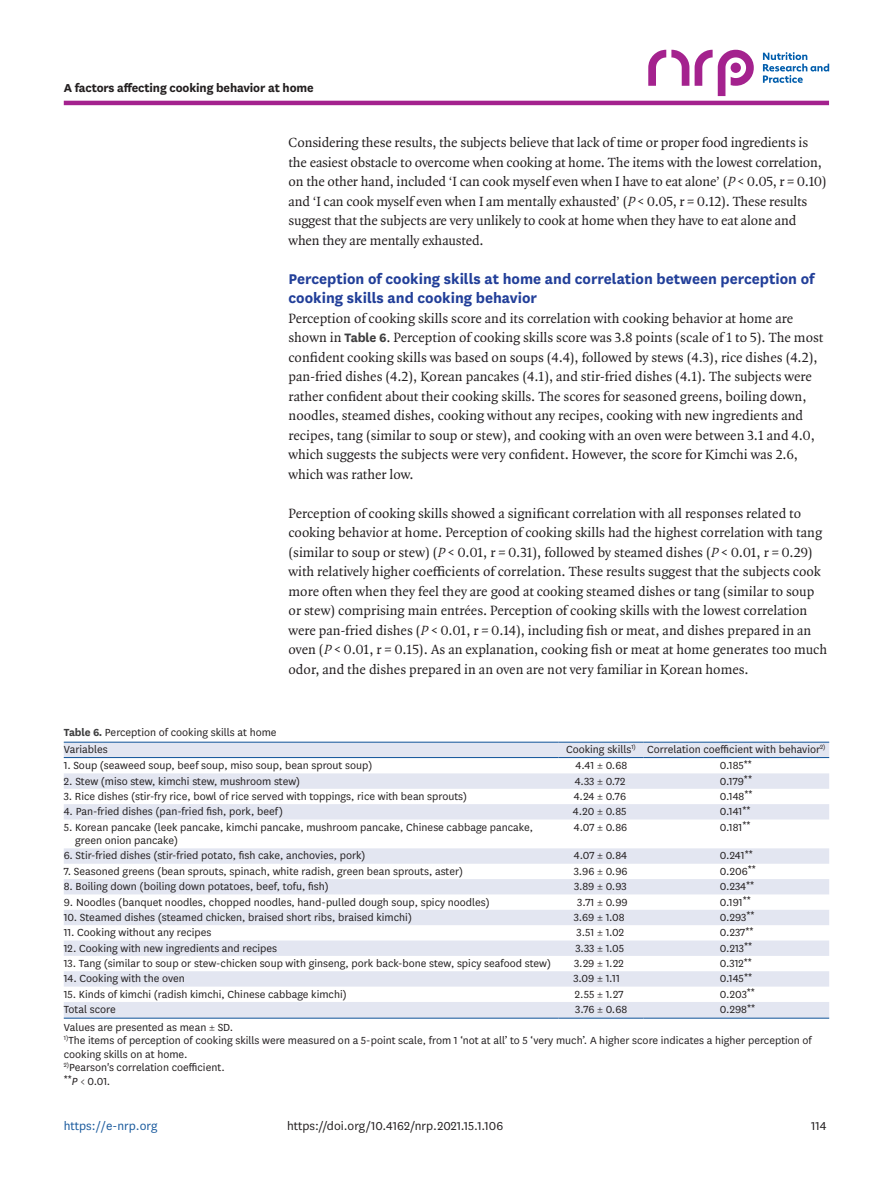
<style>
.page{position:relative;width:893px;height:1191px;background:#fff}
.page>*{position:absolute;margin:0;border:0;box-sizing:border-box;transform-origin:0 0}
.body_title2{font:700 16.5px/19.5px "National";color:#223f99}
.body_p{font:14.25px/19.5px "Quadraat OT";letter-spacing:-.005em;color:#231f20}
.body_p_first{font:14.25px/19.5px "Quadraat OT";color:#231f20}
.doi_running_footer{font:13.5px "National";color:#231f20}
.alt-title-type{font:700 13.5px "National";letter-spacing:-.01em;color:#231f20}
.t1{font:13.5px "National";color:#1a5a9d}
.tbody_entry{font:12px/13.5px "National";color:#231f20}
.table-wrap-foot_p{font:12px/13.5px "National";color:#231f20}
.thead_entry{font:12px "National";color:#231f20}
.table-wrap_caption{font:12px "National";color:#231f20}
.table-wrap-foot_p_fi{font:12px "National";color:#231f20}
.s1{font-style:italic}
.s2{font-family:"National";font-weight:700;color:#3e3e3f}
.s3{font-weight:700;color:#3e3e3f}
.s4{font-family:"Arial Unicode MS";font-size:10.5px}
</style>
<div class="page">
<hr style="left:64px;top:101px;width:765px;height:4px;background:#a4228e">
<svg style="left:695px;top:50px;width:59px;height:46px"></svg>
<svg style="left:648px;top:50px;width:41px;height:36px"></svg>
<svg style="left:763px;top:52px;width:66px;height:31px"></svg>
<svg style="left:64px;top:742px;width:765px;height:275px"></svg>
<hr style="left:64px;top:741px;width:494px;height:1px;background:#1a5a9d">
<hr style="left:558px;top:741px;width:85px;height:1px;background:#1a5a9d">
<hr style="left:643px;top:741px;width:186px;height:1px;background:#1a5a9d">
<hr style="left:64px;top:757px;width:494px;height:1px;background:#1a5a9d">
<hr style="left:558px;top:757px;width:85px;height:1px;background:#1a5a9d">
<hr style="left:643px;top:757px;width:186px;height:1px;background:#1a5a9d">
<hr style="left:64px;top:1017px;width:494px;height:1px;background:#1a5a9d">
<hr style="left:558px;top:1017px;width:85px;height:1px;background:#1a5a9d">
<hr style="left:643px;top:1017px;width:186px;height:1px;background:#1a5a9d">
<p class="alt-title-type" style="left:64px;top:78px;width:251px">A factors affecting cooking behavior at home</p>
<p class="body_p" style="left:289px;top:133px;width:539px">Considering these results, the subjects believe that lack of time or proper food ingredients is the easiest obstacle to overcome when cooking at home. The items with the lowest correlation, on the other hand, included ‘I can cook myself even when I have to eat alone’ (<span class="s1">P</span> &lt; 0.05, r = 0.10) and ‘I can cook myself even when I am mentally exhausted’ (<span class="s1">P</span> &lt; 0.05, r = 0.12). These results suggest that the subjects are very unlikely to cook at home when they have to eat alone and when they are mentally exhausted.</p>
<p class="body_title2" style="left:289px;top:268px;width:527px">Perception of cooking skills at home and correlation between perception of cooking skills and cooking behavior</p>
<p class="body_p_first" style="left:289px;top:308px;width:536px">Perception of cooking skills score and its correlation with cooking behavior at home are shown in <span class="s2">Table 6</span>. Perception of cooking skills score was 3.8 points (scale of 1 to 5). The most confident cooking skills was based on soups (4.4), followed by stews (4.3), rice dishes (4.2), pan-fried dishes (4.2), Korean pancakes (4.1), and stir-fried dishes (4.1). The subjects were rather confident about their cooking skills. The scores for seasoned greens, boiling down, noodles, steamed dishes, cooking without any recipes, cooking with new ingredients and recipes, tang (similar to soup or stew), and cooking with an oven were between 3.1 and 4.0, which suggests the subjects were very confident. However, the score for Kimchi was 2.6, which was rather low.</p>
<p class="body_p" style="left:289px;top:503px;width:540px">Perception of cooking skills showed a significant correlation with all responses related to cooking behavior at home. Perception of cooking skills had the highest correlation with tang (similar to soup or stew) (<span class="s1">P</span> &lt; 0.01, r = 0.31), followed by steamed dishes (<span class="s1">P</span> &lt; 0.01, r = 0.29) with relatively higher coefficients of correlation. These results suggest that the subjects cook more often when they feel they are good at cooking steamed dishes or tang (similar to soup or stew) comprising main entrées. Perception of cooking skills with the lowest correlation were pan-fried dishes (<span class="s1">P</span> &lt; 0.01, r = 0.14), including fish or meat, and dishes prepared in an oven (<span class="s1">P</span> &lt; 0.01, r = 0.15). As an explanation, cooking fish or meat at home generates too much odor, and the dishes prepared in an oven are not very familiar in Korean homes.</p>
<p class="table-wrap_caption" style="left:64px;top:724px;width:214px"><span class="s3">Table 6.</span> Perception of cooking skills at home</p>
<p class="thead_entry" style="left:64px;top:742px;width:46px">Variables</p>
<p class="thead_entry" style="left:566px;top:742px;width:71px">Cooking skills<sup>1)</sup></p>
<p class="thead_entry" style="left:647px;top:742px;width:180px">Correlation coefficient with behavior<sup>2)</sup></p>
<p class="tbody_entry" style="left:64px;top:758px;width:310px">1. Soup (seaweed soup, beef soup, miso soup, bean sprout soup)</p>
<p class="tbody_entry" style="left:575px;top:758px;width:53px">4.41 ± 0.68</p>
<p class="tbody_entry" style="left:720px;top:758px;width:34px">0.185<span class="s4">**</span></p>
<p class="tbody_entry" style="left:64px;top:773px;width:238px">2. Stew (miso stew, kimchi stew, mushroom stew)</p>
<p class="tbody_entry" style="left:575px;top:773px;width:52px">4.33 ± 0.72</p>
<p class="tbody_entry" style="left:720px;top:773px;width:34px">0.179<span class="s4">**</span></p>
<p class="tbody_entry" style="left:64px;top:789px;width:405px">3. Rice dishes (stir-fry rice, bowl of rice served with toppings, rice with bean sprouts)</p>
<p class="tbody_entry" style="left:574px;top:789px;width:54px">4.24 ± 0.76</p>
<p class="tbody_entry" style="left:720px;top:789px;width:34px">0.148<span class="s4">**</span></p>
<p class="tbody_entry" style="left:64px;top:804px;width:221px">4. Pan-fried dishes (pan-fried fish, pork, beef)</p>
<p class="tbody_entry" style="left:573px;top:804px;width:55px">4.20 ± 0.85</p>
<p class="tbody_entry" style="left:720px;top:804px;width:32px">0.141<span class="s4">**</span></p>
<p class="tbody_entry" style="left:75px;top:819px;width:460px;text-indent:-11px">5. Korean pancake (leek pancake, kimchi pancake, mushroom pancake, Chinese cabbage pancake, green onion pancake)</p>
<p class="tbody_entry" style="left:574px;top:819px;width:55px">4.07 ± 0.86</p>
<p class="tbody_entry" style="left:720px;top:819px;width:32px">0.181<span class="s4">**</span></p>
<p class="tbody_entry" style="left:64px;top:848px;width:303px">6. Stir-fried dishes (stir-fried potato, fish cake, anchovies, pork)</p>
<p class="tbody_entry" style="left:574px;top:848px;width:55px">4.07 ± 0.84</p>
<p class="tbody_entry" style="left:720px;top:848px;width:35px">0.241<span class="s4">**</span></p>
<p class="tbody_entry" style="left:64px;top:864px;width:401px">7. Seasoned greens (bean sprouts, spinach, white radish, green bean sprouts, aster)</p>
<p class="tbody_entry" style="left:574px;top:864px;width:55px">3.96 ± 0.96</p>
<p class="tbody_entry" style="left:720px;top:864px;width:38px">0.206<span class="s4">**</span></p>
<p class="tbody_entry" style="left:64px;top:879px;width:266px">8. Boiling down (boiling down potatoes, beef, tofu, fish)</p>
<p class="tbody_entry" style="left:574px;top:879px;width:54px">3.89 ± 0.93</p>
<p class="tbody_entry" style="left:720px;top:879px;width:36px">0.234<span class="s4">**</span></p>
<p class="tbody_entry" style="left:64px;top:894px;width:427px">9. Noodles (banquet noodles, chopped noodles, hand-pulled dough soup, spicy noodles)</p>
<p class="tbody_entry" style="left:577px;top:894px;width:52px">3.71 ± 0.99</p>
<p class="tbody_entry" style="left:720px;top:894px;width:33px">0.191<span class="s4">**</span></p>
<p class="tbody_entry" style="left:64px;top:910px;width:350px">10. Steamed dishes (steamed chicken, braised short ribs, braised kimchi)</p>
<p class="tbody_entry" style="left:574px;top:910px;width:53px">3.69 ± 1.08</p>
<p class="tbody_entry" style="left:720px;top:910px;width:36px">0.293<span class="s4">**</span></p>
<p class="tbody_entry" style="left:64px;top:925px;width:149px">11. Cooking without any recipes</p>
<p class="tbody_entry" style="left:577px;top:925px;width:49px">3.51 ± 1.02</p>
<p class="tbody_entry" style="left:720px;top:925px;width:35px">0.237<span class="s4">**</span></p>
<p class="tbody_entry" style="left:64px;top:940px;width:215px">12. Cooking with new ingredients and recipes</p>
<p class="tbody_entry" style="left:575px;top:940px;width:50px">3.33 ± 1.05</p>
<p class="tbody_entry" style="left:720px;top:940px;width:34px">0.213<span class="s4">**</span></p>
<p class="tbody_entry" style="left:64px;top:956px;width:489px">13. Tang (similar to soup or stew-chicken soup with ginseng, pork back-bone stew, spicy seafood stew)</p>
<p class="tbody_entry" style="left:574px;top:956px;width:51px">3.29 ± 1.22</p>
<p class="tbody_entry" style="left:720px;top:956px;width:34px">0.312<span class="s4">**</span></p>
<p class="tbody_entry" style="left:64px;top:971px;width:123px">14. Cooking with the oven</p>
<p class="tbody_entry" style="left:573px;top:971px;width:48px">3.09 ± 1.11</p>
<p class="tbody_entry" style="left:720px;top:971px;width:34px">0.145<span class="s4">**</span></p>
<p class="tbody_entry" style="left:64px;top:986px;width:285px">15. Kinds of kimchi (radish kimchi, Chinese cabbage kimchi)</p>
<p class="tbody_entry" style="left:575px;top:986px;width:50px">2.55 ± 1.27</p>
<p class="tbody_entry" style="left:720px;top:986px;width:37px">0.203<span class="s4">**</span></p>
<p class="tbody_entry" style="left:64px;top:1002px;width:53px">Total score</p>
<p class="tbody_entry" style="left:575px;top:1002px;width:53px">3.76 ± 0.68</p>
<p class="tbody_entry" style="left:720px;top:1002px;width:37px">0.298<span class="s4">**</span></p>
<p class="table-wrap-foot_p_fi" style="left:64px;top:1019px;width:171px">Values are presented as mean ± SD.</p>
<p class="table-wrap-foot_p" style="left:64px;top:1033px;width:750px"><sup>1)</sup>The items of perception of cooking skills were measured on a 5-point scale, from 1 ‘not at all’ to 5 ‘very much’. A higher score indicates a higher perception of cooking skills on at home.</p>
<p class="table-wrap-foot_p" style="left:64px;top:1060px;width:163px"><sup>2)</sup>Pearson's correlation coefficient.</p>
<p class="table-wrap-foot_p" style="left:64px;top:1073px;width:48px"><span class="s4">**</span><span class="s1">P</span> &lt; 0.01.</p>
<p class="t1" style="left:64px;top:1116px;width:95px">https://e-nrp.org</p>
<p class="doi_running_footer" style="left:287px;top:1116px;width:218px">https://doi.org/10.4162/nrp.2021.15.1.106</p>
<p class="doi_running_footer" style="left:811px;top:1116px;width:17px">114</p>
</div>
